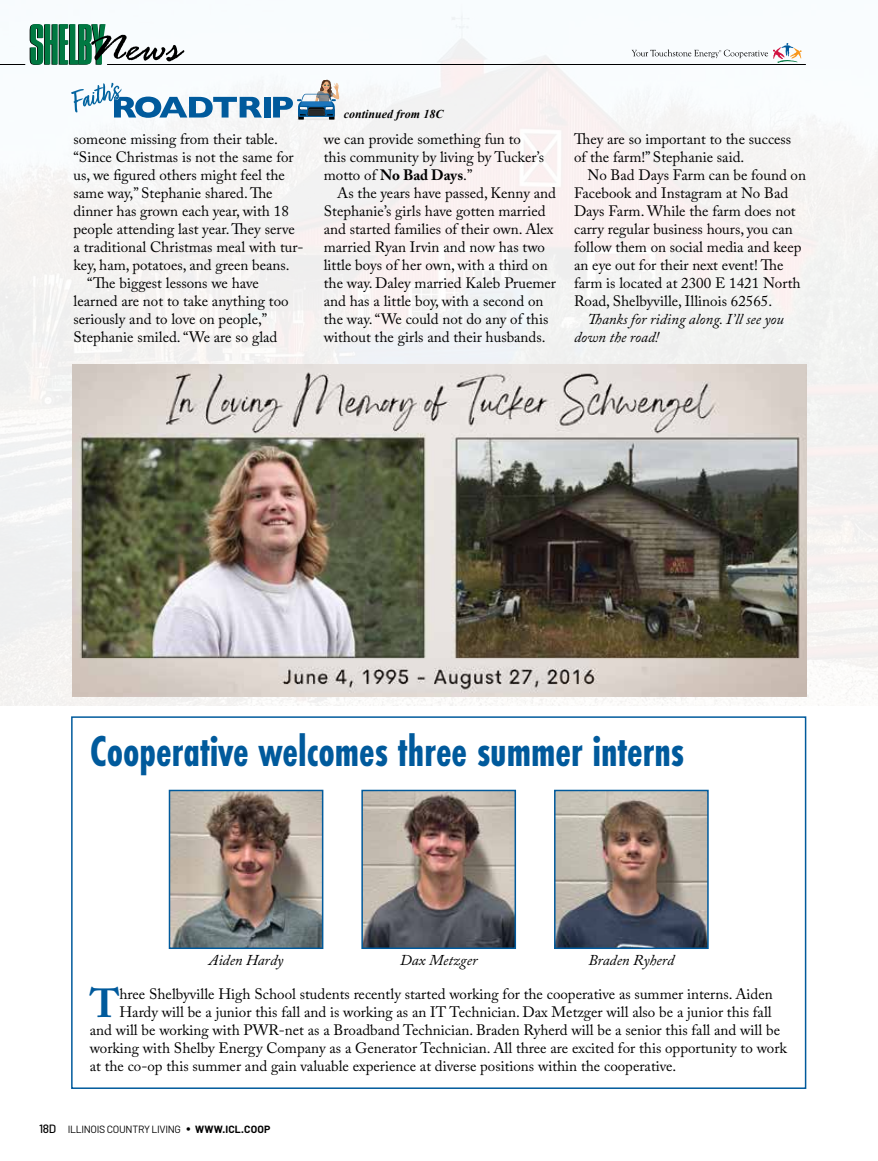
<style>
.page{position:relative;width:878px;height:1161px;background:#fff}
.page>*{position:absolute;margin:0;border:0;box-sizing:border-box;transform-origin:0 0}
.t1{font:700 45px "Futura PT Cond";color:#005a9c;scale:.93 1}
.t2{font:700 40.35px "Adobe Caslon Pro";color:#005a9c}
.t3{font:15px/18px "Adobe Caslon Pro";color:#000}
.t4{font:italic 15px/18px "Adobe Caslon Pro";color:#000}
.t5{font:italic 700 12px "Times New Roman";color:#000}
.t6{font:10.5px "Barlow";letter-spacing:-.03em;color:#000}
.s1{font-weight:700}
.s2{font-weight:500;font-size:12px}
.s3{font-size:15px}
</style>
<div class="page">
<img style="left:0;top:13px;width:878px;height:692px">
<img style="left:557px;top:793px;width:148px;height:153px">
<div style="left:554px;top:790px;width:154px;height:159px;border:2px solid #005a9c"></div>
<img style="left:172px;top:793px;width:148px;height:153px">
<div style="left:169px;top:790px;width:154px;height:159px;border:2px solid #005a9c"></div>
<img style="left:364px;top:793px;width:149px;height:153px">
<div style="left:361px;top:790px;width:155px;height:159px;border:2px solid #005a9c"></div>
<div style="left:71px;top:716px;width:735px;height:373px;border:2px solid #005a9c"></div>
<div style="left:264px;top:97px;width:7px;height:21px;background:#005a9c"></div>
<svg style="left:71px;top:83px;width:191px;height:35px"></svg>
<svg style="left:273px;top:80px;width:67px;height:40px"></svg>
<img style="left:73px;top:364px;width:733px;height:332px">
<hr style="left:107px;top:64px;width:698px;height:1px;background:#000">
<svg style="left:0;top:24px;width:184px;height:41px"></svg>
<svg style="left:631px;top:43px;width:170px;height:21px"></svg>
<p class="t3" style="left:73px;top:130px;width:206px">someone missing from their table.</p>
<p class="t3" style="left:73px;top:148px;width:222px">“Since Christmas is not the same for</p>
<p class="t3" style="left:73px;top:166px;width:213px">us, we figured others might feel the</p>
<p class="t3" style="left:73px;top:184px;width:201px">same way,” Stephanie shared. The</p>
<p class="t3" style="left:73px;top:202px;width:217px">dinner has grown each year, with 18</p>
<p class="t3" style="left:73px;top:220px;width:223px">people attending last year. They serve</p>
<p class="t3" style="left:73px;top:238px;width:231px">a traditional Christmas meal with tur-</p>
<p class="t3" style="left:73px;top:256px;width:218px">key, ham, potatoes, and green beans.</p>
<p class="t3" style="left:87px;top:274px;width:173px">“The biggest lessons we have</p>
<p class="t3" style="left:73px;top:292px;width:216px">learned are not to take anything too</p>
<p class="t3" style="left:73px;top:310px;width:195px">seriously and to love on people,”</p>
<p class="t3" style="left:73px;top:328px;width:205px">Stephanie smiled. “We are so glad</p>
<p class="t5" style="left:344px;top:105px;width:101px">continued from 18C</p>
<p class="t3" style="left:324px;top:130px;width:222px">we can provide something fun to this community by living by Tucker’s motto of <span class="s1">No Bad Days</span>.”</p>
<p class="t3" style="left:324px;top:184px;width:234px;text-indent:14px">As the years have passed, Kenny and Stephanie’s girls have gotten married and started families of their own. Alex married Ryan Irvin and now has two little boys of her own, with a third on the way. Daley married Kaleb Pruemer and has a little boy, with a second on the way. “We could not do any of this without the girls and their husbands.</p>
<p class="t3" style="left:574px;top:130px;width:219px">They are so important to the success of the farm!” Stephanie said.</p>
<p class="t3" style="left:574px;top:166px;width:233px;text-indent:14px">No Bad Days Farm can be found on Facebook and Instagram at No Bad Days Farm. While the farm does not carry regular business hours, you can follow them on social media and keep an eye out for their next event! The farm is located at 2300 E 1421 North Road, Shelbyville, Illinois 62565.</p>
<p class="t4" style="left:574px;top:310px;width:211px;text-indent:14px">Thanks for riding along. I’ll see you down the road!</p>
<h1 class="t1" style="left:90px;top:725px;width:640px">Cooperative welcomes three summer interns</h1>
<p class="t4" style="left:209px;top:951px;width:76px">Aiden Hardy</p>
<p class="t4" style="left:400px;top:951px;width:79px">Dax Metzger</p>
<p class="t4" style="left:588px;top:951px;width:87px">Braden Ryherd</p>
<h2 class="t2" style="left:90px;top:980px;width:31px">T</h2>
<p class="t3" style="left:119px;top:985px;width:654px">hree Shelbyville High School students recently started working for the cooperative as summer interns. Aiden</p>
<p class="t3" style="left:119px;top:1003px;width:653px">Hardy will be a junior this fall and is working as an IT Technician. Dax Metzger will also be a junior this fall</p>
<p class="t3" style="left:90px;top:1021px;width:692px">and will be working with PWR-net as a Broadband Technician. Braden Ryherd will be a senior this fall and will be</p>
<p class="t3" style="left:90px;top:1039px;width:698px">working with Shelby Energy Company as a Generator Technician. All three are excited for this opportunity to work</p>
<p class="t3" style="left:90px;top:1057px;width:588px">at the co-op this summer and gain valuable experience at diverse positions within the cooperative.</p>
<p class="t6" style="left:39px;top:1122px;width:233px"><span class="s2">18D</span> ILLINOIS COUNTRY LIVING <span class="s3">•</span> <span class="s1">WWW.ICL.COOP</span></p>
</div>
